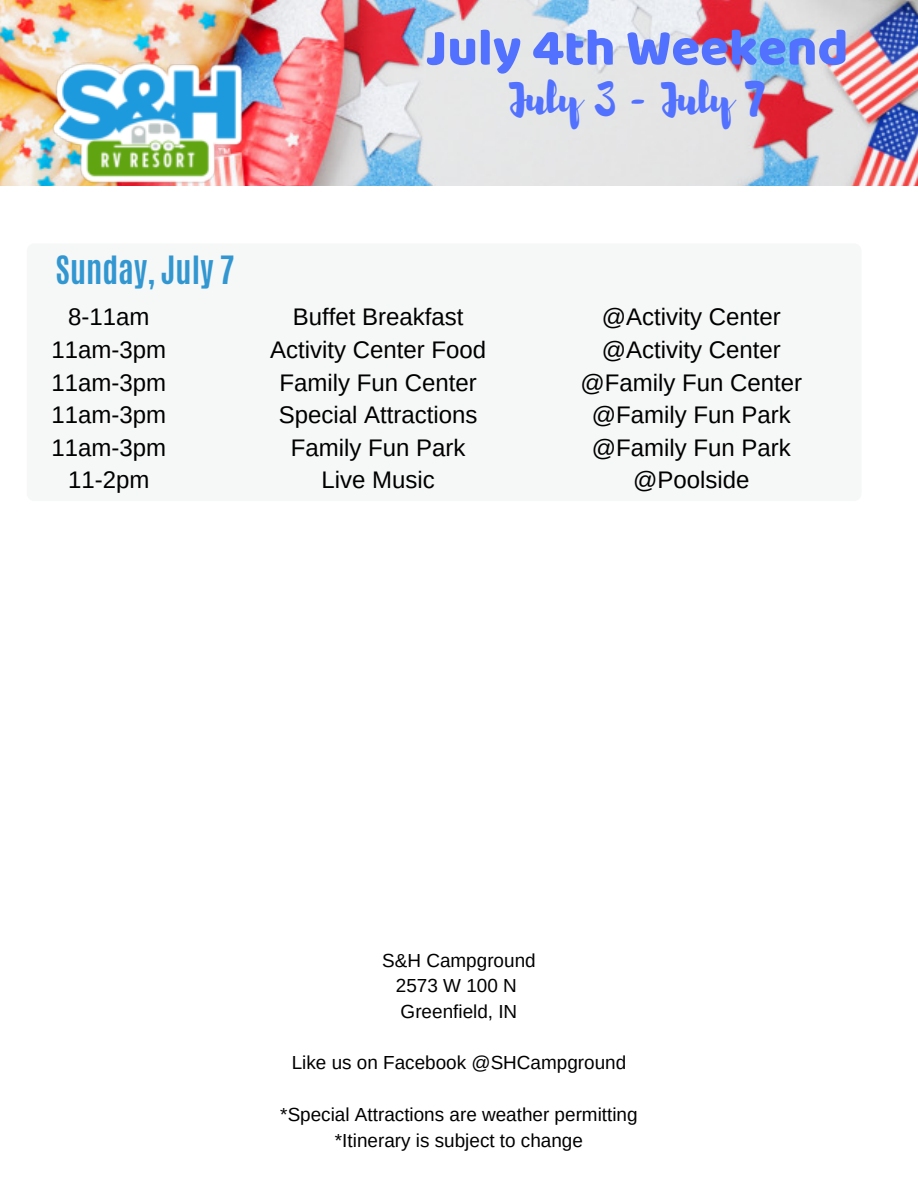
<style>
.page{position:relative;width:918px;height:1188px;background:#fff}
.page>*{position:absolute;margin:0;border:0;box-sizing:border-box;transform-origin:0 0}
.t1{font:52.5px "Baloo";color:#5271ff}
.t2{font:42px "Brusher";color:#5271ff}
.t3{font:700 32.55px "Antonio";color:#3297d1}
.t4{font:24px/32.7px "Arimo";color:#000;text-align:center}
.t5{font:18.9px/25.7px "Arimo";color:#000;text-align:center}
</style>
<div class="page">
<img style="left:0;top:0;width:918px;height:185px">
<img style="left:27px;top:1px;width:242px;height:185px">
<div style="left:27px;top:243px;width:835px;height:258px;background:#f6f7f7;border-radius:7px"></div>
<h1 class="t1" style="left:426px;top:16px;width:424px">July 4th Weekend</h1>
<h2 class="t2" style="left:509px;top:75px;width:257px">July 3 - July 7</h2>
<h3 class="t3" style="left:56px;top:246px;width:181px">Sunday, July 7</h3>
<p class="t4" style="left:51px;top:301px;width:116px">8-11am<br>11am-3pm<br>11am-3pm<br>11am-3pm<br>11am-3pm<br>11-2pm</p>
<p class="t4" style="left:270px;top:301px;width:218px">Buffet Breakfast<br>Activity Center Food<br>Family Fun Center<br>Special Attractions<br>Family Fun Park<br>Live Music</p>
<p class="t4" style="left:580px;top:301px;width:223px">@Activity Center @Activity Center @Family Fun Center @Family Fun Park @Family Fun Park @Poolside</p>
<p class="t5" style="left:382px;top:947px;width:155px">S&amp;H Campground<br>2573 W 100 N<br>Greenfield, IN</p>
<p class="t5" style="left:292px;top:1050px;width:336px">Like us on Facebook @SHCampground</p>
<p class="t5" style="left:280px;top:1102px;width:359px">*Special Attractions are weather permitting *Itinerary is subject to change</p>
</div>
